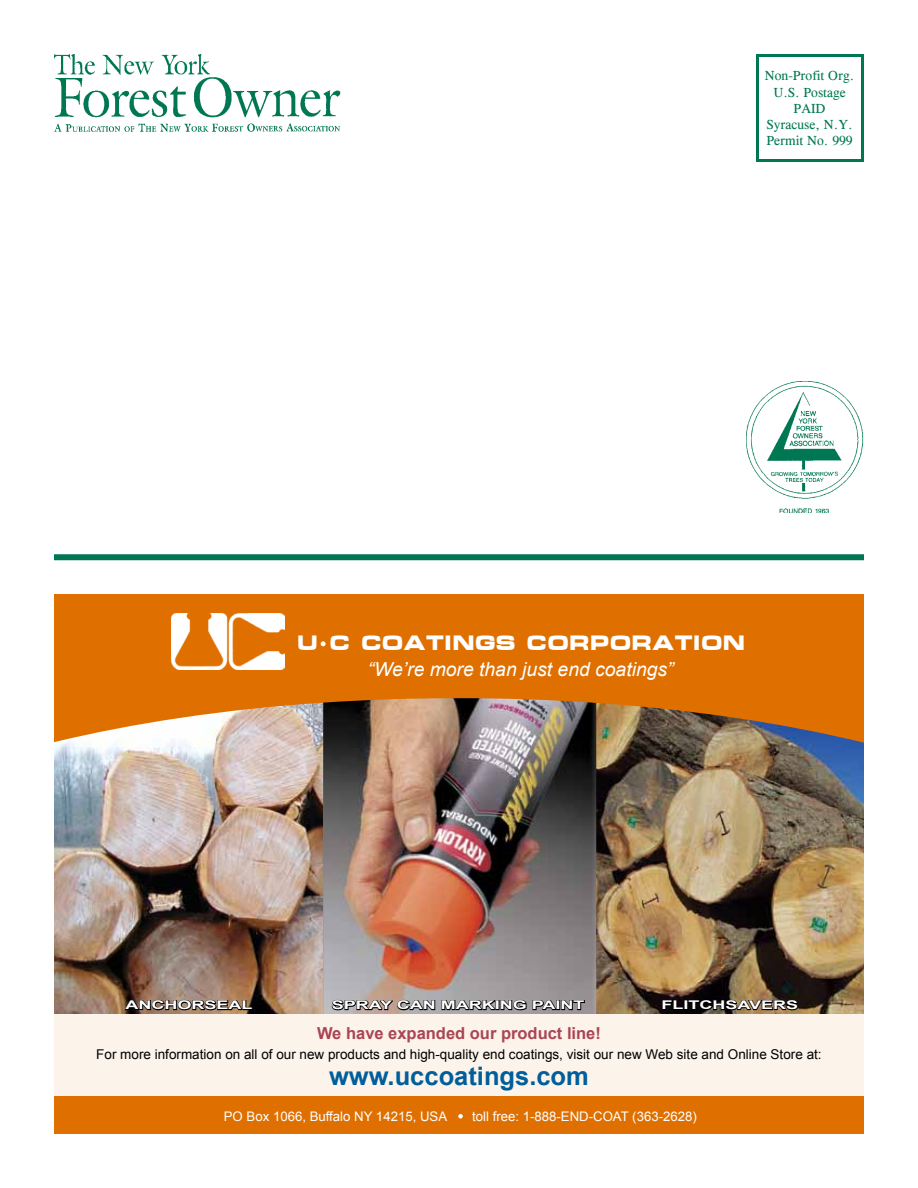
<style>
.page{position:relative;width:918px;height:1188px;background:#fff}
.page>*{position:absolute;margin:0;border:0;box-sizing:border-box;transform-origin:0 0}
.t1{font:700 25.5px "Arial";color:#005e9b}
.t2{font:700 24.45px "Metrostyle Extended";color:#fff}
.t3{font:italic 19.35px "Arial";color:#fff}
.t4{font:700 16.5px "Arial";color:#aa4553}
.t5{font:13.5px "Arial";color:#000}
.t6{font:13.5px/16.2px "Cg Times";color:#007753;text-align:center}
.t7{font:13.2px "Arial";color:#fff}
.t8{font:700 12px "Arial";color:#fff;scale:1.5 1}
</style>
<div class="page">
<div style="left:54px;top:554px;width:810px;height:6px;background:#007753"></div>
<img style="left:54px;top:54px;width:287px;height:78px">
<div style="left:756px;top:54px;width:108px;height:108px;border:3px solid #007753"></div>
<img style="left:746px;top:381px;width:118px;height:132px">
<div style="left:54px;top:594px;width:810px;height:540px;background:#df7000"></div>
<img style="left:596px;top:703px;width:268px;height:312px">
<img style="left:54px;top:703px;width:269px;height:312px">
<img style="left:323px;top:698px;width:273px;height:317px">
<svg style="left:123px;top:999px;width:131px;height:13px;background:#4e3d30"></svg>
<svg style="left:331px;top:994px;width:255px;height:18px;background:#746e6e"></svg>
<svg style="left:661px;top:999px;width:138px;height:13px;background:#282016"></svg>
<div style="left:54px;top:1015px;width:810px;height:81px;background:#fcf3ea"></div>
<svg style="left:458px;top:1114px;width:5px;height:5px"></svg>
<img style="left:172px;top:613px;width:112px;height:56px">
<svg style="left:321px;top:641px;width:5px;height:5px"></svg>
<p class="t6" style="left:765px;top:68px;width:91px">Non-Profit Org.<br>U.S. Postage<br>PAID<br>Syracuse, N.Y.<br>Permit No. 999</p>
<h2 class="t2" style="left:297px;top:629px;width:450px">U C COATINGS CORPORATION</h2>
<h3 class="t3" style="left:368px;top:657px;width:307px">“We’re more than just end coatings”</h3>
<p class="t8" style="left:126px;top:997px;width:86px">ANCHORSEAL</p>
<p class="t8" style="left:332px;top:997px;width:170px">SPRAY CAN MARKING PAINT</p>
<p class="t8" style="left:661px;top:997px;width:93px">FLITCHSAVERS</p>
<p class="t4" style="left:317px;top:1023px;width:285px">We have expanded our product line!</p>
<p class="t5" style="left:96px;top:1046px;width:727px">For more information on all of our new products and high-quality end coatings, visit our new Web site and Online Store at:</p>
<h1 class="t1" style="left:329px;top:1060px;width:261px">www.uccoatings.com</h1>
<p class="t7" style="left:224px;top:1107px;width:225px">PO Box 1066, Buffalo NY 14215, USA</p>
<p class="t7" style="left:472px;top:1107px;width:226px">toll free: 1-888-END-COAT (363-2628)</p>
</div>
